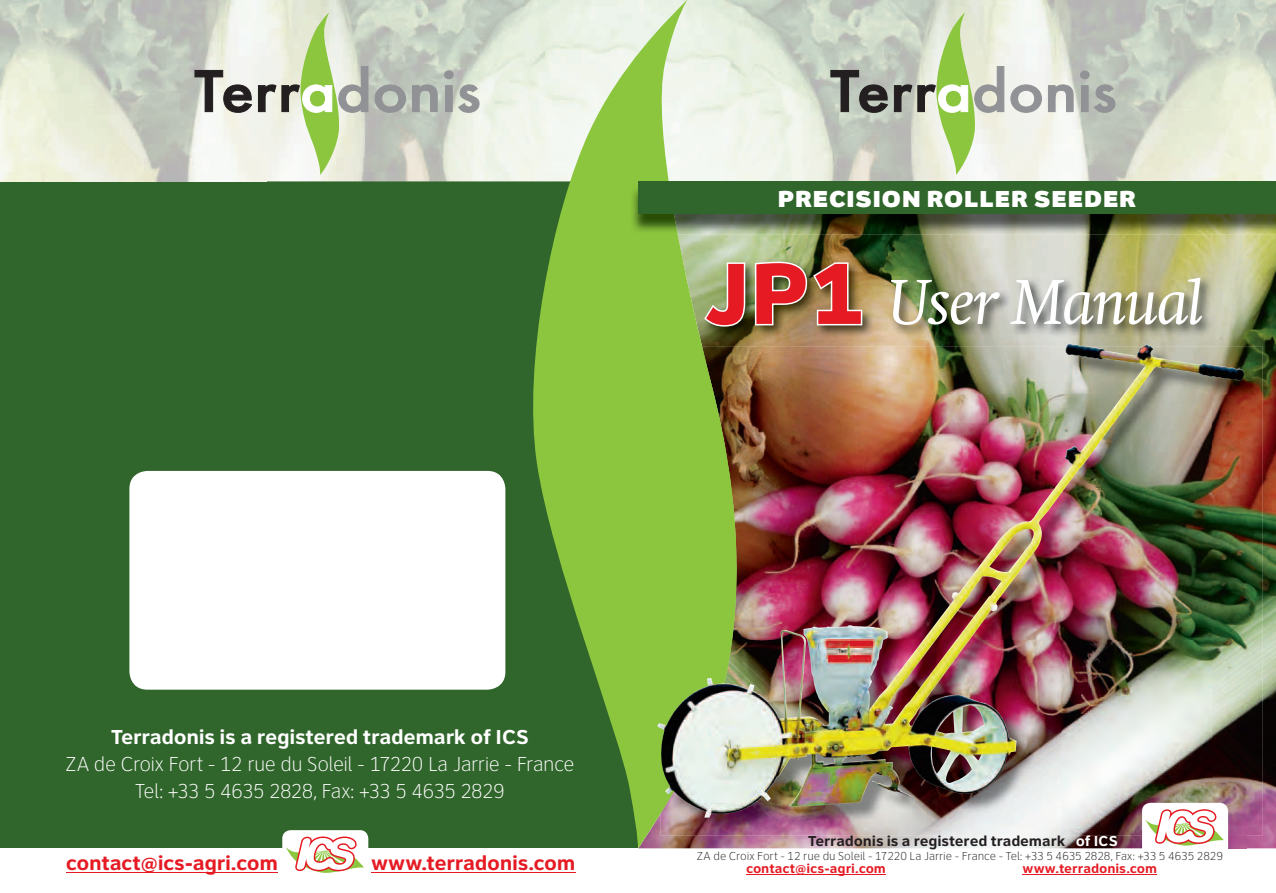
<style>
.page{position:relative;width:1276px;height:893px;background:#fff}
.page>*{position:absolute;margin:0;border:0;box-sizing:border-box;transform-origin:0 0}
.t1{font:italic 63px "Swift";letter-spacing:-.02em;color:#fff}
.t2{font:900 24px "Clearview Text";letter-spacing:.015em;color:#fff}
.t3{font:100 21px/27px "Clearview Text";letter-spacing:-.025em;color:#fff;text-align:center}
.t4{font:700 21px "Clearview Text";letter-spacing:-.02em;color:#e51a23}
.t5{font:700 21px "Clearview Text";letter-spacing:-.02em;color:#fff}
.t6{font:700 15px "Clearview Text";letter-spacing:-.01em;color:#231f20}
.t7{font:700 13.5px "Clearview Text";letter-spacing:-.005em;color:#e51a23}
.t8{font:100 12px "Clearview Text";letter-spacing:-.005em;color:#231f20}
.s1{font-family:"Clearview Text";font-weight:800;font-style:normal;font-size:90px;color:#e51a23}
.s2{color:#fff}
</style>
<div class="page">
<div style="left:0;top:181px;width:638px;height:712px;background:#30652b"></div>
<div style="left:0;top:848px;width:1276px;height:45px;background:#fff"></div>
<img style="left:743px;top:0;width:533px;height:181px">
<img style="left:0;top:0;width:522px;height:181px">
<img style="left:743px;top:234px;width:533px;height:614px">
<svg style="left:522px;top:0;width:221px;height:849px;fill:#8bc63e"></svg>
<svg style="left:830px;top:70px;width:58px;height:43px;background:#7d807a"></svg>
<svg style="left:894px;top:12px;width:110px;height:163px;background:#c8d4b4"></svg>
<svg style="left:1010px;top:85px;width:31px;height:28px"></svg>
<svg style="left:1048px;top:85px;width:25px;height:27px"></svg>
<svg style="left:1080px;top:71px;width:35px;height:42px"></svg>
<svg style="left:195px;top:70px;width:57px;height:43px"></svg>
<svg style="left:258px;top:85px;width:18px;height:27px"></svg>
<svg style="left:282px;top:12px;width:86px;height:163px"></svg>
<svg style="left:375px;top:85px;width:31px;height:28px"></svg>
<svg style="left:412px;top:85px;width:25px;height:27px"></svg>
<svg style="left:444px;top:71px;width:35px;height:42px"></svg>
<img style="left:677px;top:214px;width:599px;height:20px">
<img style="left:630px;top:185px;width:47px;height:49px">
<div style="left:638px;top:181px;width:638px;height:33px;background:#30652b"></div>
<img style="left:1246px;top:346px;width:16px;height:49px">
<img style="left:1246px;top:395px;width:16px;height:441px">
<img style="left:711px;top:819px;width:431px;height:17px">
<img style="left:661px;top:819px;width:50px;height:17px">
<img style="left:656px;top:344px;width:590px;height:475px">
<div style="left:129px;top:471px;width:376px;height:219px;background:#fff;border-radius:18px"></div>
<div style="left:282px;top:830px;width:86px;height:50px;background:#fff;border-radius:9px"></div>
<svg style="left:286px;top:836px;width:78px;height:37px"></svg>
<img style="left:1144px;top:805px;width:102px;height:70px">
<div style="left:1142px;top:803px;width:86px;height:61px;background:#fff;border-radius:9px"></div>
<svg style="left:1145px;top:809px;width:79px;height:37px"></svg>
<hr style="left:66px;top:872px;width:212px;height:1px;background:#e51a23">
<hr style="left:371px;top:872px;width:204px;height:1px;background:#e51a23">
<img style="left:701px;top:258px;width:513px;height:81px">
<svg style="left:702px;top:261px;width:45px;height:67px;background:#8f9c77"></svg>
<img style="left:753px;top:260px;width:111px;height:67px">
<hr style="left:746px;top:875px;width:139px;height:1px;background:#e51a23">
<hr style="left:1022px;top:875px;width:135px;height:1px;background:#e51a23">
<h2 class="t2" style="left:777px;top:184px;width:360px">PRECISION ROLLER SEEDER</h2>
<h1 class="t1" style="left:703px;top:265px;width:501px"><span class="s1">JP1</span> User Manual</h1>
<h3 class="t5" style="left:111px;top:725px;width:419px">Terradonis is a registered trademark of ICS</h3>
<h3 class="t3" style="left:65px;top:751px;width:510px">ZA de Croix Fort - 12 rue du Soleil - 17220 La Jarrie - France<br>Tel: +33 5 4635 2828, Fax: +33 5 4635 2829</h3>
<h3 class="t4" style="left:66px;top:851px;width:214px">contact@ics-agri.com</h3>
<h3 class="t4" style="left:371px;top:851px;width:206px">www.terradonis.com</h3>
<p class="t6" style="left:808px;top:832px;width:311px">Terradonis is a registered trademark <span class="s2">of ICS</span></p>
<p class="t8" style="left:697px;top:849px;width:527px">ZA de Croix Fort - 12 rue du Soleil - 17220 La Jarrie - France - Tel: +33 5 4635 2828, Fax: +33 5 4635 2829</p>
<p class="t7" style="left:746px;top:861px;width:141px">contact@ics-agri.com</p>
<p class="t7" style="left:1022px;top:861px;width:136px">www.terradonis.com</p>
</div>
